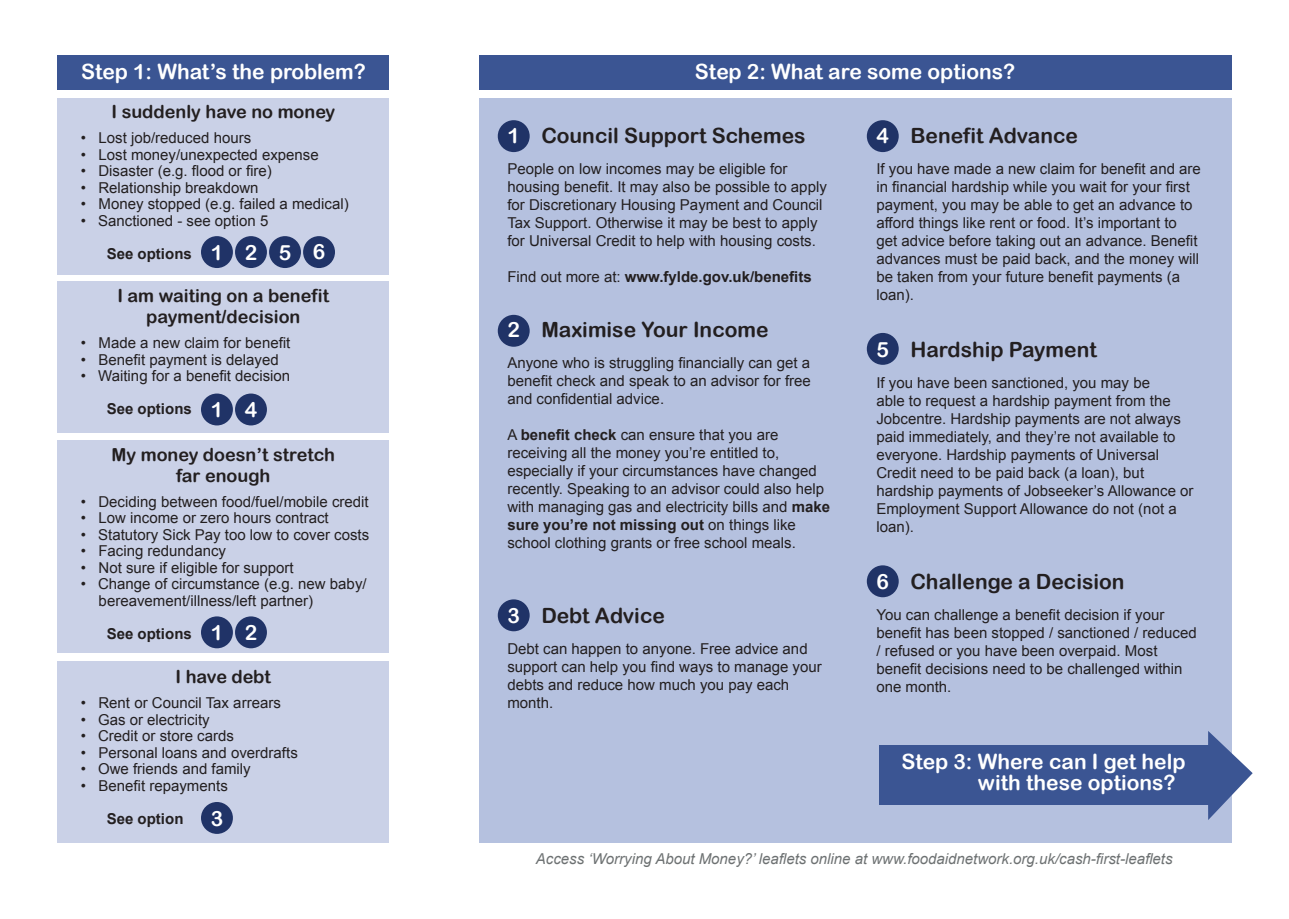
<style>
.page{position:relative;width:1289px;height:919px;background:#fff}
.page>*{position:absolute;margin:0;border:0;box-sizing:border-box;transform-origin:0 0}
.black_title{font:21px "Arial Rounded MT Bold";color:#231f20}
.white_title{font:21px "Arial Rounded MT Bold";color:#fff}
.step_3_text{font:21px "Arial Rounded MT Bold";color:#fff}
.quote_title{font:18px/21px "Arial Rounded MT Bold";color:#231f20;text-align:center}
.black_title-2{font:18px/21px "Arial Rounded MT Bold";color:#231f20;text-align:center}
.text{font:15px/18px "Arial";color:#231f20}
.small_titles{font:italic 15px "Arial";color:#6d7172}
.options_text{font:700 15px "Arial";color:#231f20}
.text-2{font:700 15px "Arial";color:#231f20}
.s1{color:#fff}
.s2{font-weight:400}
.s3{font-weight:700}
</style>
<div class="page">
<div style="left:57px;top:440px;width:332px;height:212px;background:#cad1e7"></div>
<div style="left:57px;top:661px;width:332px;height:181px;background:#cad1e7"></div>
<div style="left:57px;top:281px;width:332px;height:151px;background:#cad1e7"></div>
<div style="left:57px;top:98px;width:332px;height:176px;background:#cad1e7"></div>
<div style="left:57px;top:55px;width:332px;height:34px;background:#3b5593"></div>
<div style="left:201px;top:801px;width:32px;height:32px;background:#203367;border-radius:50%"></div>
<div style="left:303px;top:236px;width:32px;height:32px;background:#203367;border-radius:50%"></div>
<div style="left:269px;top:236px;width:32px;height:32px;background:#203367;border-radius:50%"></div>
<div style="left:235px;top:236px;width:32px;height:32px;background:#203367;border-radius:50%"></div>
<div style="left:201px;top:236px;width:32px;height:32px;background:#203367;border-radius:50%"></div>
<div style="left:235px;top:393px;width:32px;height:32px;background:#203367;border-radius:50%"></div>
<div style="left:201px;top:393px;width:32px;height:32px;background:#203367;border-radius:50%"></div>
<div style="left:478px;top:98px;width:753px;height:744px;background:#b5c1df"></div>
<div style="left:478px;top:55px;width:753px;height:34px;background:#3b5593"></div>
<div style="left:498px;top:120px;width:31px;height:32px;background:#203367;border-radius:50%"></div>
<div style="left:498px;top:315px;width:31px;height:32px;background:#203367;border-radius:50%"></div>
<div style="left:498px;top:599px;width:31px;height:32px;background:#203367;border-radius:50%"></div>
<div style="left:866px;top:120px;width:32px;height:32px;background:#203367;border-radius:50%"></div>
<div style="left:866px;top:333px;width:32px;height:32px;background:#203367;border-radius:50%"></div>
<div style="left:866px;top:565px;width:32px;height:32px;background:#203367;border-radius:50%"></div>
<div style="left:878px;top:745px;width:332px;height:60px;background:#3b5593"></div>
<svg style="left:1208px;top:730px;width:44px;height:90px"></svg>
<div style="left:235px;top:616px;width:32px;height:32px;background:#203367;border-radius:50%"></div>
<div style="left:201px;top:616px;width:32px;height:32px;background:#203367;border-radius:50%"></div>
<p class="white_title" style="left:81px;top:59px;width:286px">Step 1: What’s the problem?</p>
<p class="quote_title" style="left:111px;top:101px;width:225px">I suddenly have no money</p>
<p class="text" style="left:81px;top:129px;width:172px">• Lost job/reduced hours</p>
<p class="text" style="left:81px;top:146px;width:239px">• Lost money/unexpected expense</p>
<p class="text" style="left:81px;top:162px;width:193px">• Disaster (e.g. flood or fire)</p>
<p class="text" style="left:81px;top:179px;width:179px">• Relationship breakdown</p>
<p class="text" style="left:81px;top:195px;width:269px">• Money stopped (e.g. failed a medical)</p>
<p class="text" style="left:81px;top:212px;width:189px">• Sanctioned - see option 5</p>
<p class="options_text" style="left:107px;top:244px;width:87px">See options</p>
<p class="quote_title" style="left:117px;top:285px;width:213px">I am waiting on a benefit payment/decision</p>
<p class="text" style="left:81px;top:334px;width:211px">• Made a new claim for benefit</p>
<p class="text" style="left:81px;top:350px;width:199px">• Benefit payment is delayed</p>
<p class="text" style="left:81px;top:367px;width:211px">• Waiting for a benefit decision</p>
<p class="options_text" style="left:107px;top:399px;width:87px">See options</p>
<p class="black_title-2" style="left:111px;top:443px;width:225px">My money doesn’t stretch far enough</p>
<p class="text" style="left:81px;top:492px;width:289px">• Deciding between food/fuel/mobile credit</p>
<p class="text" style="left:81px;top:509px;width:249px">• Low income or zero hours contract</p>
<p class="text" style="left:81px;top:525px;width:290px">• Statutory Sick Pay too low to cover costs</p>
<p class="text" style="left:81px;top:542px;width:147px">• Facing redundancy</p>
<p class="text" style="left:81px;top:558px;width:214px">• Not sure if eligible for support</p>
<p class="text" style="left:99px;top:576px;width:269px;line-height:16.5px;text-indent:-18px">• Change of circumstance (e.g. new baby/ bereavement/illness/left partner)</p>
<p class="options_text" style="left:107px;top:623px;width:87px">See options</p>
<p class="quote_title" style="left:175px;top:666px;width:97px">I have debt</p>
<p class="text" style="left:81px;top:694px;width:201px">• Rent or Council Tax arrears</p>
<p class="text" style="left:81px;top:710px;width:130px">• Gas or electricity</p>
<p class="text" style="left:81px;top:727px;width:155px">• Credit or store cards</p>
<p class="text" style="left:81px;top:743px;width:218px">• Personal loans and overdrafts</p>
<p class="text" style="left:81px;top:760px;width:171px">• Owe friends and family</p>
<p class="text" style="left:81px;top:776px;width:148px">• Benefit repayments</p>
<p class="options_text" style="left:107px;top:808px;width:78px">See option</p>
<p class="white_title" style="left:211px;top:805px;width:14px">3</p>
<p class="white_title" style="left:211px;top:240px;width:14px">1</p>
<p class="white_title" style="left:245px;top:240px;width:14px">2</p>
<p class="white_title" style="left:279px;top:240px;width:14px">5</p>
<p class="white_title" style="left:313px;top:239px;width:14px">6</p>
<p class="white_title" style="left:211px;top:397px;width:14px">1</p>
<p class="white_title" style="left:245px;top:397px;width:14px">4</p>
<p class="white_title" style="left:211px;top:620px;width:14px">1</p>
<p class="white_title" style="left:245px;top:620px;width:14px">2</p>
<p class="white_title" style="left:695px;top:59px;width:322px">Step 2: What are some options?</p>
<p class="black_title" style="left:507px;top:123px;width:300px"><span class="s1">1</span> Council Support Schemes</p>
<p class="text" style="left:507px;top:159px;width:321px">People on low incomes may be eligible for housing benefit. It may also be possible to apply for Discretionary Housing Payment and Council Tax Support. Otherwise it may be best to apply for Universal Credit to help with housing costs.</p>
<p class="text-2" style="left:507px;top:266px;width:306px"><span class="s2">Find out more at:</span> www.fylde.gov.uk/benefits</p>
<p class="black_title" style="left:507px;top:317px;width:263px"><span class="s1">2</span> Maximise Your Income</p>
<p class="text" style="left:507px;top:354px;width:305px;text-align:justify">Anyone who is struggling financially can get a benefit check and speak to an advisor for free and confidential advice.</p>
<p class="text" style="left:507px;top:426px;width:324px">A <span class="s3">benefit check</span> can ensure that you are receiving all the money you’re entitled to, especially if your circumstances have changed recently. Speaking to an advisor could also help with managing gas and electricity bills and <span class="s3">make sure you’re not missing out</span> on things like school clothing grants or free school meals.</p>
<p class="black_title" style="left:507px;top:603px;width:159px"><span class="s1">3</span> Debt Advice</p>
<p class="text" style="left:507px;top:640px;width:316px">Debt can happen to anyone. Free advice and support can help you find ways to manage your debts and reduce how much you pay each month.</p>
<p class="black_title" style="left:876px;top:123px;width:203px"><span class="s1">4</span> Benefit Advance</p>
<p class="text" style="left:876px;top:159px;width:326px">If you have made a new claim for benefit and are in financial hardship while you wait for your first payment, you may be able to get an advance to afford things like rent or food. It’s important to get advice before taking out an advance. Benefit advances must be paid back, and the money will be taken from your future benefit payments (a loan).</p>
<p class="black_title" style="left:876px;top:337px;width:222px"><span class="s1">5</span> Hardship Payment</p>
<p class="text" style="left:876px;top:373px;width:319px">If you have been sanctioned, you may be<br>able to request a hardship payment from the Jobcentre. Hardship payments are not always paid immediately, and they’re not available to everyone. Hardship payments of Universal Credit need to be paid back (a loan), but hardship payments of Jobseeker’s Allowance or Employment Support Allowance do not (not a loan).</p>
<p class="black_title" style="left:876px;top:568px;width:249px"><span class="s1">6</span> Challenge a Decision</p>
<p class="text" style="left:876px;top:605px;width:322px">You can challenge a benefit decision if your benefit has been stopped / sanctioned / reduced / refused or you have been overpaid. Most benefit decisions need to be challenged within one month.</p>
<p class="step_3_text" style="left:901px;top:749px;width:286px">Step 3: Where can I get help</p>
<p class="step_3_text" style="left:977px;top:770px;width:199px">with these options?</p>
<p class="small_titles" style="left:536px;top:848px;width:638px">Access ‘Worrying About Money?’ leaflets online at www.foodaidnetwork.org.uk/cash-first-leaflets</p>
</div>
